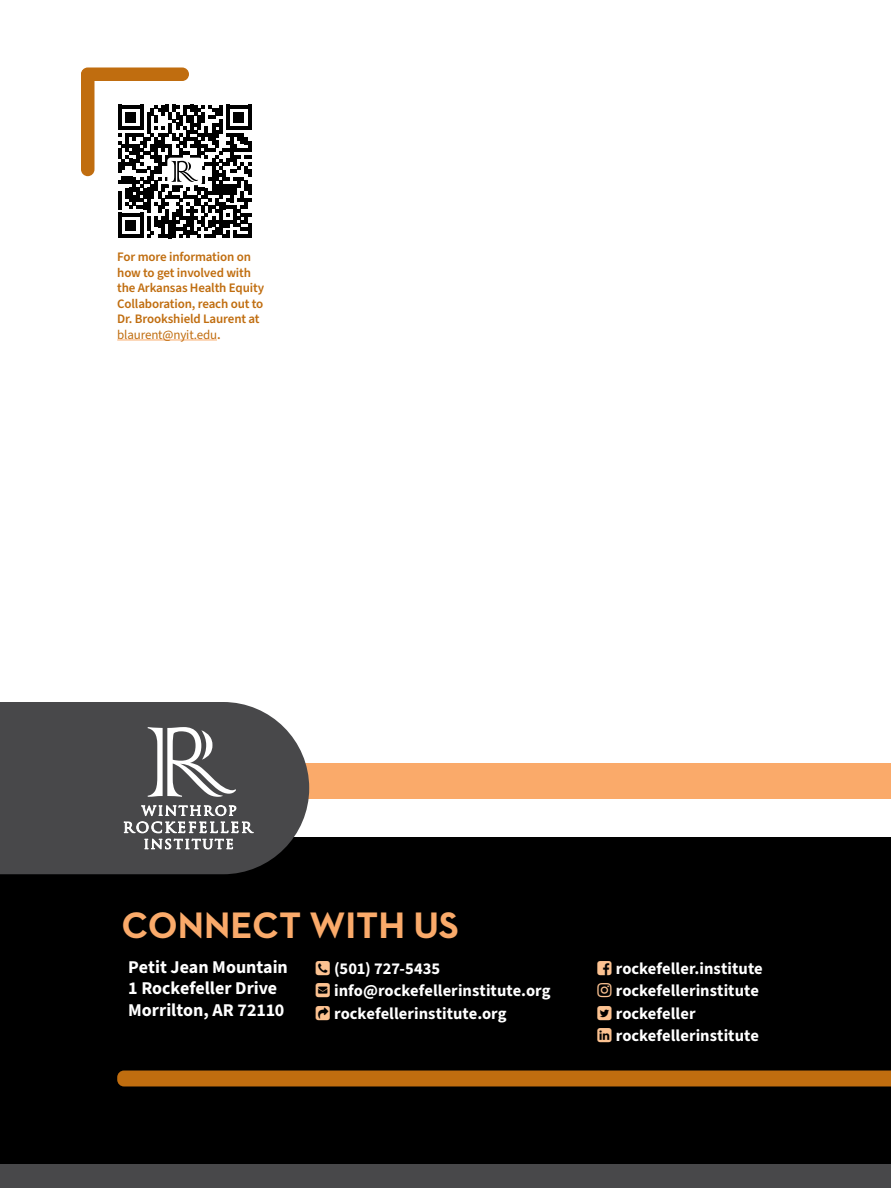
<style>
.page{position:relative;width:891px;height:1188px;background:#fff}
.page>*{position:absolute;margin:0;border:0;box-sizing:border-box;transform-origin:0 0}
.t1{font:700 37.5px "Neutraface 2 Text";color:#faaa6a}
.t2{font:700 18px/21.6px "Source Sans 3";color:#fff}
.t3{font:700 16.5px/22.5px "Source Sans 3";color:#fff}
.t4{font:600 12.9px/15.6px "Source Sans Pro";letter-spacing:-.01em;color:#c06d0f}
.s1{font-weight:400}
</style>
<div class="page">
<div style="left:0;top:838px;width:891px;height:350px;background:#000"></div>
<div style="left:117px;top:1071px;width:774px;height:15px;background:#c06d0f"></div>
<hr style="left:117px;top:340px;width:100px;height:1px;background:#faaa6a">
<div style="left:81px;top:68px;width:13px;height:108px;background:#c06d0f;border-radius:7px"></div>
<div style="left:81px;top:68px;width:108px;height:13px;background:#c06d0f;border-radius:7px"></div>
<div style="left:0;top:764px;width:891px;height:35px;background:#faaa6a"></div>
<div style="left:0;top:1164px;width:891px;height:24px;background:#48484a"></div>
<svg style="left:0;top:702px;width:309px;height:172px;background:#575759"></svg>
<svg style="left:118px;top:105px;width:133px;height:133px"></svg>
<p class="t4" style="left:117px;top:249px;width:148px">For more information on how to get involved with the Arkansas Health Equity<br>Collaboration, reach out to<br>Dr. Brookshield Laurent at <span class="s1">blaurent@nyit.edu</span>.</p>
<h1 class="t1" style="left:122px;top:901px;width:339px">CONNECT WITH US</h1>
<p class="t2" style="left:128px;top:956px;width:161px">Petit Jean Mountain<br>1 Rockefeller Drive<br>Morrilton, AR 72110</p>
<p class="t3" style="left:334px;top:957px;width:218px">(501) 727-5435 info@rockefellerinstitute.org rockefellerinstitute.org</p>
<p class="t3" style="left:616px;top:957px;width:149px">rockefeller.institute rockefellerinstitute rockefeller rockefellerinstitute</p>
</div>
